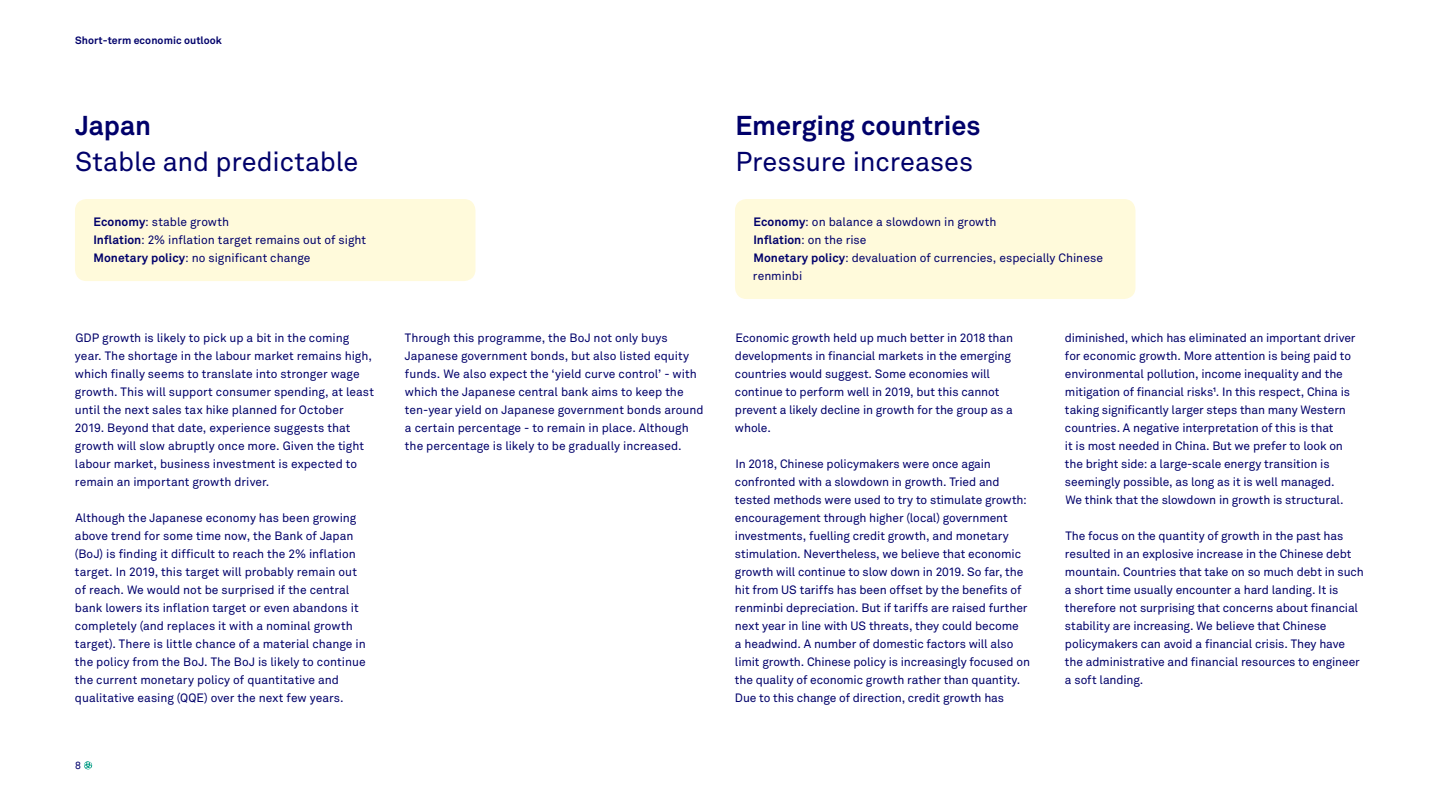
<style>
.page{position:relative;width:1440px;height:810px;background:#fff}
.page>*{position:absolute;margin:0;border:0;box-sizing:border-box;transform-origin:0 0}
.t1{font:27px "Akkurat Pro";letter-spacing:-.005em;color:#00006a}
.t2{font:700 27px "Akkurat Pro";color:#00006a}
.t3{font:12px/18px "Akkurat Pro";letter-spacing:-.005em;color:#00006a}
.t4{font:700 10.5px "Akkurat Pro";letter-spacing:.005em;color:#00006a}
.t5{font:10.5px "Akkurat";color:#00006b}
.s1{font-weight:700}
</style>
<div class="page">
<svg style="left:84px;top:761px;width:8px;height:8px"></svg>
<div style="left:75px;top:199px;width:400px;height:82px;background:#fffadb;border-radius:11px"></div>
<div style="left:735px;top:199px;width:400px;height:100px;background:#fffadb;border-radius:11px"></div>
<p class="t4" style="left:75px;top:34px;width:148px">Short-term economic outlook</p>
<h1 class="t2" style="left:75px;top:109px;width:77px">Japan</h1>
<h1 class="t1" style="left:75px;top:146px;width:285px">Stable and predictable</h1>
<p class="t3" style="left:93px;top:214px;width:274px"><span class="s1">Economy</span>: stable growth<br><span class="s1">Inflation</span>: 2% inflation target remains out of sight<br><span class="s1">Monetary policy</span>: no significant change</p>
<p class="t3" style="left:75px;top:329px;width:301px">GDP growth is likely to pick up a bit in the coming year. The shortage in the labour market remains high, which finally seems to translate into stronger wage growth. This will support consumer spending, at least until the next sales tax hike planned for October 2019. Beyond that date, experience suggests that growth will slow abruptly once more. Given the tight labour market, business investment is expected to remain an important growth driver.</p>
<p class="t3" style="left:75px;top:509px;width:292px">Although the Japanese economy has been growing above trend for some time now, the Bank of Japan (BoJ) is finding it difficult to reach the 2% inflation target. In 2019, this target will probably remain out of reach. We would not be surprised if the central bank lowers its inflation target or even abandons it completely (and replaces it with a nominal growth target). There is little chance of a material change in the policy from the BoJ. The BoJ is likely to continue the current monetary policy of quantitative and qualitative easing (QQE) over the next few years.</p>
<p class="t5" style="left:75px;top:759px;width:7px">8</p>
<p class="t3" style="left:405px;top:329px;width:300px">Through this programme, the BoJ not only buys Japanese government bonds, but also listed equity funds. We also expect the ‘yield curve control’ - with which the Japanese central bank aims to keep the ten-year yield on Japanese government bonds around a certain percentage - to remain in place. Although the percentage is likely to be gradually increased.</p>
<h1 class="t2" style="left:735px;top:109px;width:247px">Emerging countries</h1>
<h1 class="t1" style="left:735px;top:146px;width:239px">Pressure increases</h1>
<p class="t3" style="left:753px;top:214px;width:352px"><span class="s1">Economy</span>: on balance a slowdown in growth<br><span class="s1">Inflation</span>: on the rise<br><span class="s1">Monetary policy</span>: devaluation of currencies, especially Chinese renminbi</p>
<p class="t3" style="left:735px;top:329px;width:280px">Economic growth held up much better in 2018 than developments in financial markets in the emerging countries would suggest. Some economies will continue to perform well in 2019, but this cannot prevent a likely decline in growth for the group as a whole.</p>
<p class="t3" style="left:735px;top:455px;width:297px">In 2018, Chinese policymakers were once again confronted with a slowdown in growth. Tried and tested methods were used to try to stimulate growth: encouragement through higher (local) government investments, fuelling credit growth, and monetary stimulation. Nevertheless, we believe that economic growth will continue to slow down in 2019. So far, the hit from US tariffs has been offset by the benefits of renminbi depreciation. But if tariffs are raised further next year in line with US threats, they could become<br>a headwind. A number of domestic factors will also limit growth. Chinese policy is increasingly focused on the quality of economic growth rather than quantity.<br>Due to this change of direction, credit growth has</p>
<p class="t3" style="left:1065px;top:329px;width:292px">diminished, which has eliminated an important driver for economic growth. More attention is being paid to environmental pollution, income inequality and the mitigation of financial risks¹. In this respect, China is taking significantly larger steps than many Western countries. A negative interpretation of this is that<br>it is most needed in China. But we prefer to look on the bright side: a large-scale energy transition is seemingly possible, as long as it is well managed.<br>We think that the slowdown in growth is structural.</p>
<p class="t3" style="left:1065px;top:527px;width:300px">The focus on the quantity of growth in the past has resulted in an explosive increase in the Chinese debt mountain. Countries that take on so much debt in such a short time usually encounter a hard landing. It is therefore not surprising that concerns about financial stability are increasing. We believe that Chinese policymakers can avoid a financial crisis. They have the administrative and financial resources to engineer a soft landing.</p>
</div>
